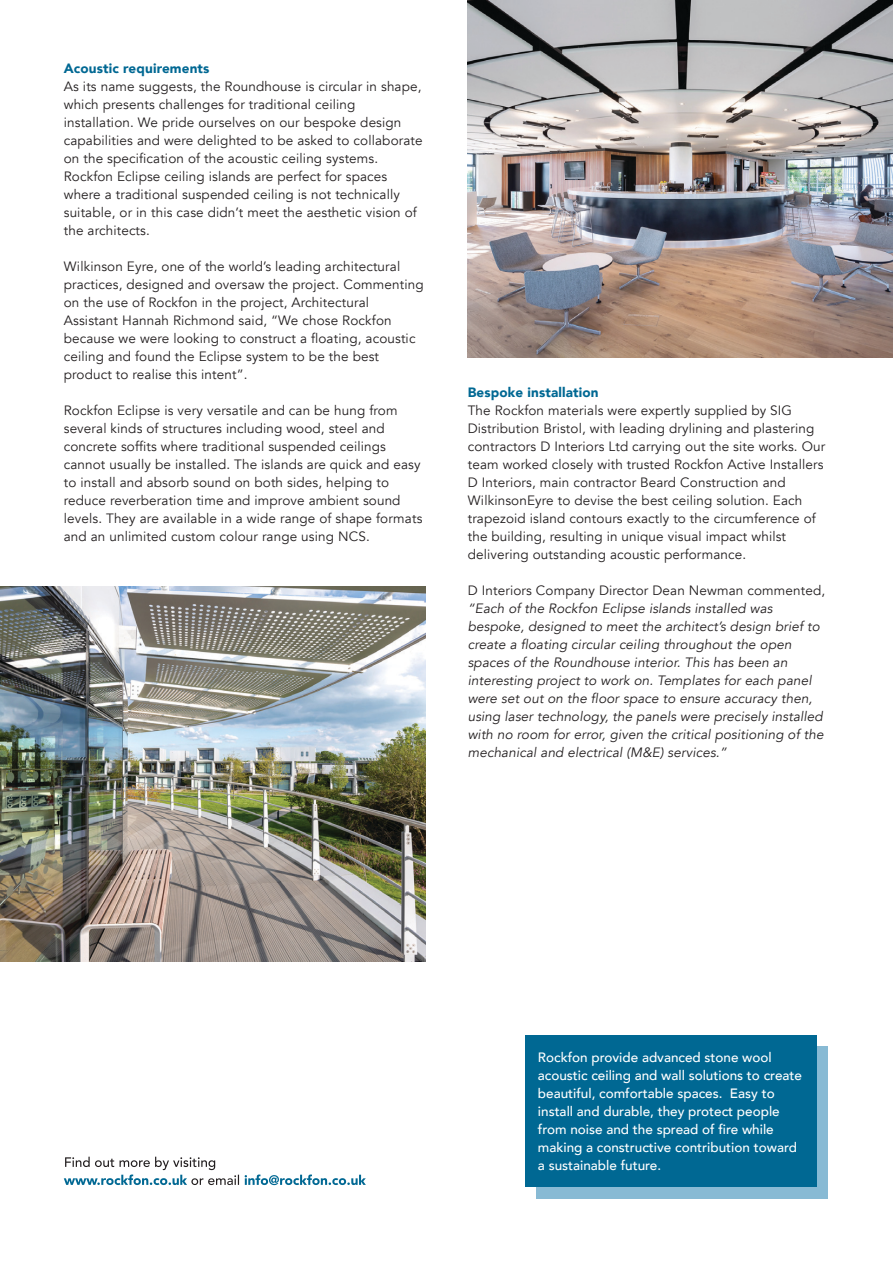
<style>
.page{position:relative;width:893px;height:1263px;background:#fff}
.page>*{position:absolute;margin:0;border:0;box-sizing:border-box;transform-origin:0 0}
.t1{font:13.5px/18px "Avenir";letter-spacing:.01em;color:#231f20}
.t2{font:italic 13.5px/18px "Avenir";letter-spacing:.01em;color:#231f20}
.t3{font:500 13.5px/18px "Avenir";color:#fff}
.t4{font:900 13.5px "Avenir";letter-spacing:.01em;color:#006893}
</style>
<div class="page">
<svg style="left:245px;top:1174px;width:121px;height:11px"></svg>
<svg style="left:64px;top:1157px;width:175px;height:28px"></svg>
<div style="left:536px;top:1046px;width:292px;height:152px;background:#88bad4"></div>
<div style="left:525px;top:1035px;width:291px;height:152px;background:#006893"></div>
<img style="left:468px;top:0;width:425px;height:357px">
<img style="left:0;top:587px;width:425px;height:374px">
<p class="t4" style="left:64px;top:56px;width:147px">Acoustic requirements</p>
<p class="t1" style="left:64px;top:77px;width:360px">As its name suggests, the Roundhouse is circular in shape, which presents challenges for traditional ceiling installation. We pride ourselves on our bespoke design capabilities and were delighted to be asked to collaborate on the specification of the acoustic ceiling systems.<br>Rockfon Eclipse ceiling islands are perfect for spaces where a traditional suspended ceiling is not technically suitable, or in this case didn’t meet the aesthetic vision of the architects.</p>
<p class="t1" style="left:64px;top:257px;width:361px">Wilkinson Eyre, one of the world’s leading architectural practices, designed and oversaw the project. Commenting on the use of Rockfon in the project, Architectural Assistant Hannah Richmond said, “We chose Rockfon because we were looking to construct a floating, acoustic ceiling and found the Eclipse system to be the best product to realise this intent”.</p>
<p class="t1" style="left:64px;top:401px;width:360px">Rockfon Eclipse is very versatile and can be hung from several kinds of structures including wood, steel and concrete soffits where traditional suspended ceilings cannot usually be installed. The islands are quick and easy to install and absorb sound on both sides, helping to reduce reverberation time and improve ambient sound levels. They are available in a wide range of shape formats and an unlimited custom colour range using NCS.</p>
<p class="t4" style="left:468px;top:380px;width:132px">Bespoke installation</p>
<p class="t1" style="left:468px;top:401px;width:359px">The Rockfon materials were expertly supplied by SIG Distribution Bristol, with leading drylining and plastering contractors D Interiors Ltd carrying out the site works. Our team worked closely with trusted Rockfon Active Installers D Interiors, main contractor Beard Construction and WilkinsonEyre to devise the best ceiling solution. Each trapezoid island contours exactly to the circumference of the building, resulting in unique visual impact whilst delivering outstanding acoustic performance.</p>
<p class="t1" style="left:468px;top:581px;width:359px">D Interiors Company Director Dean Newman commented,</p>
<p class="t2" style="left:468px;top:599px;width:357px">“Each of the Rockfon Eclipse islands installed was bespoke, designed to meet the architect’s design brief to create a floating circular ceiling throughout the open spaces of the Roundhouse interior. This has been an interesting project to work on. Templates for each panel were set out on the floor space to ensure accuracy then, using laser technology, the panels were precisely installed with no room for error, given the critical positioning of the mechanical and electrical (M&amp;E) services.”</p>
<p class="t3" style="left:538px;top:1047px;width:266px">Rockfon provide advanced stone wool acoustic ceiling and wall solutions to create beautiful, comfortable spaces. Easy to install and durable, they protect people from noise and the spread of fire while making a constructive contribution toward a sustainable future.</p>
</div>
